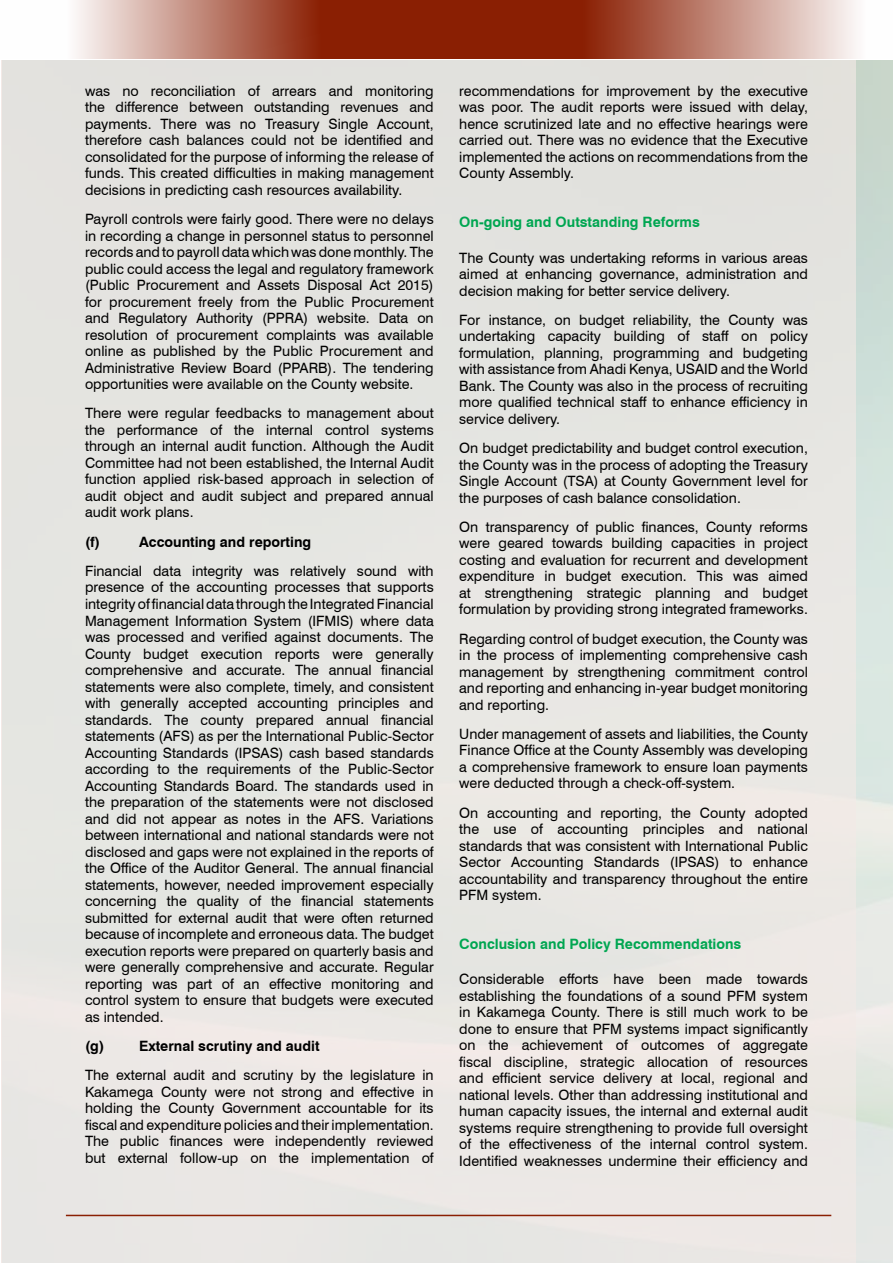
<style>
.page{position:relative;width:893px;height:1263px;background:#fff}
.page>*{position:absolute;margin:0;border:0;box-sizing:border-box;transform-origin:0 0}
.t1{font:14.25px/16.5px "Swiss 721 BT";color:#000;text-align:justify}
.t2{font:700 14.25px "Swiss 721 BT";color:#00a651}
.t3{font:700 14.25px "Swiss 721 BT";color:#000}
</style>
<div class="page">
<hr style="left:0;top:0;width:1px;height:59px;background:#8a1f03">
<div style="left:2px;top:0;width:891px;height:1263px;background:#e5e6e2"></div>
<img style="left:857px;top:60px;width:36px;height:1069px">
<hr style="left:66px;top:1215px;width:765px;height:1px;background:#8a1f03">
<svg style="left:2px;top:0;width:455px;height:59px;background:#ba7c6c"></svg>
<svg style="left:457px;top:0;width:436px;height:59px;background:#b67463"></svg>
<p class="t1" style="left:85px;top:82px;width:350px">was no reconciliation of arrears and monitoring the difference between outstanding revenues and payments. There was no Treasury Single Account, therefore cash balances could not be identified and consolidated for the purpose of informing the release of funds. This created difficulties in making management decisions in predicting cash resources availability.</p>
<p class="t1" style="left:85px;top:210px;width:350px">Payroll controls were fairly good. There were no delays in recording a change in personnel status to personnel records and to payroll data which was done monthly. The public could access the legal and regulatory framework (Public Procurement and Assets Disposal Act 2015) for procurement freely from the Public Procurement and Regulatory Authority (PPRA) website. Data on resolution of procurement complaints was available online as published by the Public Procurement and Administrative Review Board (PPARB). The tendering opportunities were available on the County website.</p>
<p class="t1" style="left:85px;top:405px;width:350px">There were regular feedbacks to management about the performance of the internal control systems through an internal audit function. Although the Audit Committee had not been established, the Internal Audit function applied risk-based approach in selection of audit object and audit subject and prepared annual audit work plans.</p>
<p class="t3" style="left:85px;top:533px;width:17px">(f)</p>
<p class="t3" style="left:139px;top:533px;width:174px">Accounting and reporting</p>
<p class="t1" style="left:85px;top:562px;width:350px">Financial data integrity was relatively sound with presence of the accounting processes that supports integrity of financial data through the Integrated Financial Management Information System (IFMIS) where data was processed and verified against documents. The County budget execution reports were generally comprehensive and accurate. The annual financial statements were also complete, timely, and consistent with generally accepted accounting principles and standards. The county prepared annual financial statements (AFS) as per the International Public-Sector Accounting Standards (IPSAS) cash based standards according to the requirements of the Public-Sector Accounting Standards Board. The standards used in the preparation of the statements were not disclosed and did not appear as notes in the AFS. Variations between international and national standards were not disclosed and gaps were not explained in the reports of the Office of the Auditor General. The annual financial statements, however, needed improvement especially concerning the quality of the financial statements submitted for external audit that were often returned because of incomplete and erroneous data. The budget execution reports were prepared on quarterly basis and were generally comprehensive and accurate. Regular reporting was part of an effective monitoring and control system to ensure that budgets were executed as intended.</p>
<p class="t3" style="left:85px;top:1037px;width:21px">(g)</p>
<p class="t3" style="left:139px;top:1037px;width:182px">External scrutiny and audit</p>
<p class="t1" style="left:85px;top:1066px;width:350px">The external audit and scrutiny by the legislature in Kakamega County were not strong and effective in holding the County Government accountable for its fiscal and expenditure policies and their implementation.<br>The public finances were independently reviewed but external follow-up on the implementation of</p>
<p class="t1" style="left:459px;top:82px;width:350px">recommendations for improvement by the executive was poor. The audit reports were issued with delay, hence scrutinized late and no effective hearings were carried out. There was no evidence that the Executive implemented the actions on recommendations from the County Assembly.</p>
<p class="t2" style="left:459px;top:213px;width:242px">On-going and Outstanding Reforms</p>
<p class="t1" style="left:459px;top:249px;width:350px">The County was undertaking reforms in various areas aimed at enhancing governance, administration and decision making for better service delivery.</p>
<p class="t1" style="left:459px;top:311px;width:350px">For instance, on budget reliability, the County was undertaking capacity building of staff on policy formulation, planning, programming and budgeting with assistance from Ahadi Kenya, USAID and the World Bank. The County was also in the process of recruiting more qualified technical staff to enhance efficiency in service delivery.</p>
<p class="t1" style="left:459px;top:439px;width:350px">On budget predictability and budget control execution, the County was in the process of adopting the Treasury Single Account (TSA) at County Government level for the purposes of cash balance consolidation.</p>
<p class="t1" style="left:459px;top:518px;width:350px">On transparency of public finances, County reforms were geared towards building capacities in project costing and evaluation for recurrent and development expenditure in budget execution. This was aimed at strengthening strategic planning and budget formulation by providing strong integrated frameworks.</p>
<p class="t1" style="left:459px;top:630px;width:350px">Regarding control of budget execution, the County was in the process of implementing comprehensive cash management by strengthening commitment control and reporting and enhancing in-year budget monitoring and reporting.</p>
<p class="t1" style="left:459px;top:725px;width:350px">Under management of assets and liabilities, the County Finance Office at the County Assembly was developing a comprehensive framework to ensure loan payments were deducted through a check-off-system.</p>
<p class="t1" style="left:459px;top:804px;width:350px">On accounting and reporting, the County adopted the use of accounting principles and national standards that was consistent with International Public Sector Accounting Standards (IPSAS) to enhance accountability and transparency throughout the entire PFM system.</p>
<p class="t2" style="left:459px;top:935px;width:284px">Conclusion and Policy Recommendations</p>
<p class="t1" style="left:459px;top:970px;width:350px">Considerable efforts have been made towards establishing the foundations of a sound PFM system in Kakamega County. There is still much work to be done to ensure that PFM systems impact significantly on the achievement of outcomes of aggregate fiscal discipline, strategic allocation of resources and efficient service delivery at local, regional and national levels. Other than addressing institutional and human capacity issues, the internal and external audit systems require strengthening to provide full oversight of the effectiveness of the internal control system.<br>Identified weaknesses undermine their efficiency and</p>
</div>
